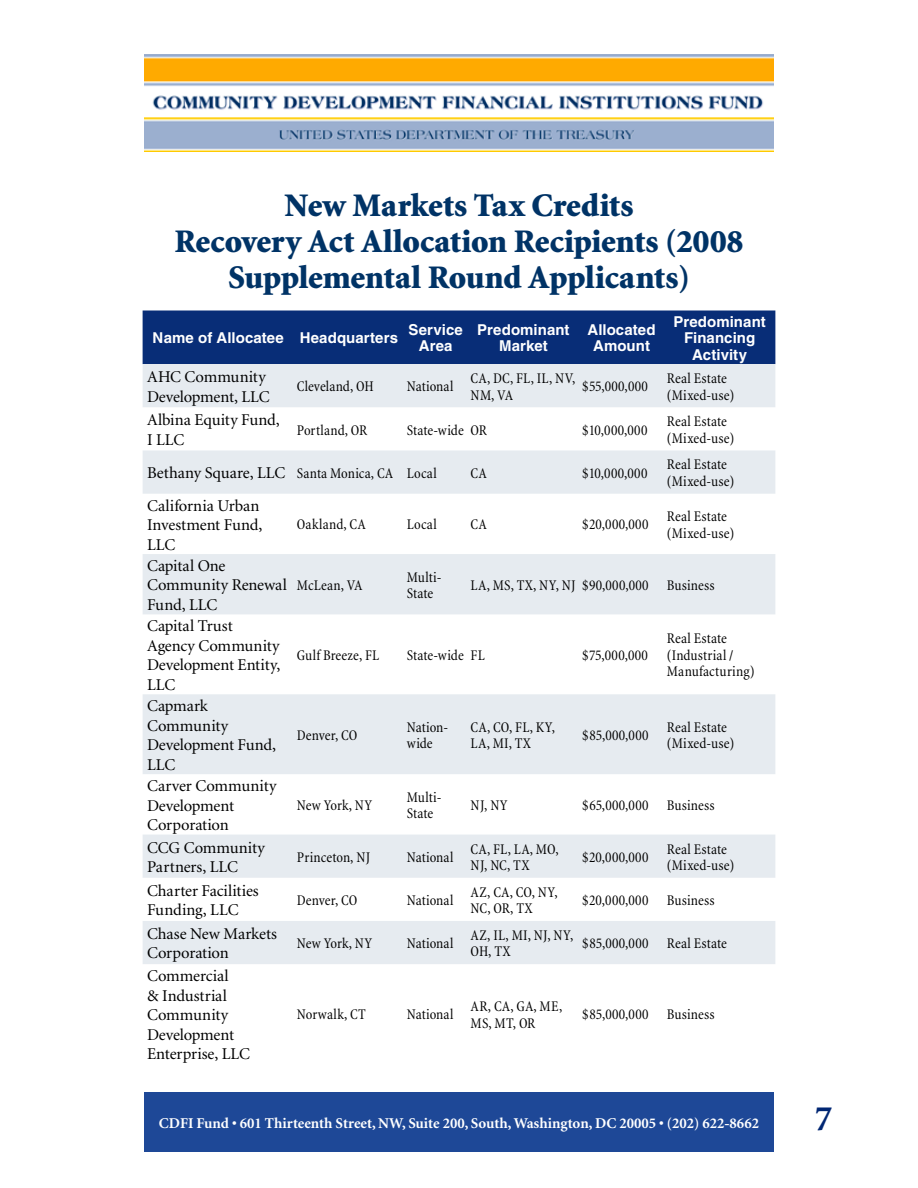
<style>
.page{position:relative;width:918px;height:1188px;background:#fff}
.page>*{position:absolute;margin:0;border:0;box-sizing:border-box;transform-origin:0 0}
.t1{font:700 36px "Minion";color:#002673}
.SECTION_HEADING{font:900 33px/36px "Minion";letter-spacing:-.005em;color:#036;text-align:center}
.TABLE_CATEGORY{font:16.5px/19.5px "Minion";letter-spacing:-.005em;color:#000}
.TABLE_BODY{font:condensed 15px/16.5px "Minion";letter-spacing:.01em;color:#000}
.REV_HEADER{font:700 15px/16.5px "Helvetica";letter-spacing:.005em;color:#fff;text-align:center}
.t2{font:700 15px "Minion";color:#fff}
</style>
<div class="page">
<img style="left:144px;top:54px;width:630px;height:97px">
<div style="left:144px;top:1092px;width:630px;height:60px;background:#1e4897"></div>
<div style="left:143px;top:310px;width:632px;height:54px;background:#082d77"></div>
<svg style="left:143px;top:364px;width:632px;height:600px;fill:#e6ebf0"></svg>
<p class="SECTION_HEADING" style="left:284px;top:188px;width:350px">New Markets Tax Credits</p>
<p class="SECTION_HEADING" style="left:175px;top:224px;width:570px">Recovery Act Allocation Recipients (2008<br>Supplemental Round Applicants)</p>
<p class="REV_HEADER" style="left:153px;top:329px;width:133px">Name of Allocatee</p>
<p class="REV_HEADER" style="left:300px;top:329px;width:100px">Headquarters</p>
<p class="REV_HEADER" style="left:409px;top:321px;width:56px">Service<br>Area</p>
<p class="REV_HEADER" style="left:477px;top:321px;width:94px">Predominant<br>Market</p>
<p class="REV_HEADER" style="left:587px;top:321px;width:70px">Allocated<br>Amount</p>
<p class="REV_HEADER" style="left:673px;top:313px;width:94px">Predominant<br>Financing<br>Activity</p>
<p class="TABLE_CATEGORY" style="left:147px;top:368px;width:124px">AHC Community<br>Development, LLC</p>
<p class="TABLE_BODY" style="left:297px;top:379px;width:78px">Cleveland, OH</p>
<p class="TABLE_BODY" style="left:407px;top:379px;width:48px">National</p>
<p class="TABLE_BODY" style="left:471px;top:370px;width:106px">CA, DC, FL, IL, NV,<br>NM, VA</p>
<p class="TABLE_BODY" style="left:582px;top:379px;width:67px">$55,000,000</p>
<p class="TABLE_BODY" style="left:667px;top:370px;width:69px">Real Estate (Mixed-use)</p>
<p class="TABLE_CATEGORY" style="left:147px;top:411px;width:134px">Albina Equity Fund,<br>I LLC</p>
<p class="TABLE_BODY" style="left:297px;top:422px;width:72px">Portland, OR</p>
<p class="TABLE_BODY" style="left:407px;top:422px;width:58px">State-wide</p>
<p class="TABLE_BODY" style="left:471px;top:422px;width:18px">OR</p>
<p class="TABLE_BODY" style="left:582px;top:422px;width:67px">$10,000,000</p>
<p class="TABLE_BODY" style="left:667px;top:414px;width:69px">Real Estate (Mixed-use)</p>
<p class="TABLE_CATEGORY" style="left:147px;top:464px;width:140px">Bethany Square, LLC</p>
<p class="TABLE_BODY" style="left:297px;top:465px;width:98px">Santa Monica, CA</p>
<p class="TABLE_BODY" style="left:407px;top:465px;width:31px">Local</p>
<p class="TABLE_BODY" style="left:471px;top:465px;width:18px">CA</p>
<p class="TABLE_BODY" style="left:582px;top:465px;width:67px">$10,000,000</p>
<p class="TABLE_BODY" style="left:667px;top:457px;width:69px">Real Estate (Mixed-use)</p>
<p class="TABLE_CATEGORY" style="left:147px;top:496px;width:117px">California Urban<br>Investment Fund,<br>LLC</p>
<p class="TABLE_BODY" style="left:297px;top:517px;width:70px">Oakland, CA</p>
<p class="TABLE_BODY" style="left:407px;top:517px;width:31px">Local</p>
<p class="TABLE_BODY" style="left:471px;top:517px;width:18px">CA</p>
<p class="TABLE_BODY" style="left:582px;top:517px;width:68px">$20,000,000</p>
<p class="TABLE_BODY" style="left:667px;top:509px;width:69px">Real Estate (Mixed-use)</p>
<p class="TABLE_CATEGORY" style="left:147px;top:557px;width:141px">Capital One<br>Community Renewal<br>Fund, LLC</p>
<p class="TABLE_CATEGORY" style="left:147px;top:617px;width:135px">Capital Trust<br>Agency Community<br>Development Entity,<br>LLC</p>
<p class="TABLE_CATEGORY" style="left:147px;top:697px;width:131px">Capmark<br>Community<br>Development Fund,<br>LLC</p>
<p class="TABLE_CATEGORY" style="left:147px;top:777px;width:131px">Carver Community<br>Development<br>Corporation</p>
<p class="TABLE_BODY" style="left:297px;top:577px;width:67px">McLean, VA</p>
<p class="TABLE_BODY" style="left:407px;top:569px;width:36px">Multi-<br>State</p>
<p class="TABLE_BODY" style="left:471px;top:577px;width:180px">LA, MS, TX, NY, NJ $90,000,000</p>
<p class="TABLE_BODY" style="left:667px;top:577px;width:49px">Business</p>
<p class="TABLE_BODY" style="left:297px;top:647px;width:84px">Gulf Breeze, FL</p>
<p class="TABLE_BODY" style="left:407px;top:647px;width:58px">State-wide</p>
<p class="TABLE_BODY" style="left:471px;top:647px;width:16px">FL</p>
<p class="TABLE_BODY" style="left:582px;top:647px;width:67px">$75,000,000</p>
<p class="TABLE_BODY" style="left:667px;top:631px;width:89px">Real Estate (Industrial /<br>Manufacturing)</p>
<p class="TABLE_BODY" style="left:297px;top:727px;width:62px">Denver, CO</p>
<p class="TABLE_BODY" style="left:407px;top:719px;width:43px">Nation&shy;wide</p>
<p class="TABLE_BODY" style="left:471px;top:719px;width:86px">CA, CO, FL, KY,<br>LA, MI, TX</p>
<p class="TABLE_BODY" style="left:582px;top:727px;width:68px">$85,000,000</p>
<p class="TABLE_BODY" style="left:667px;top:719px;width:69px">Real Estate (Mixed-use)</p>
<p class="TABLE_BODY" style="left:297px;top:797px;width:77px">New York, NY</p>
<p class="TABLE_BODY" style="left:407px;top:789px;width:36px">Multi-<br>State</p>
<p class="TABLE_BODY" style="left:471px;top:797px;width:39px">NJ, NY</p>
<p class="TABLE_BODY" style="left:582px;top:797px;width:68px">$65,000,000</p>
<p class="TABLE_BODY" style="left:667px;top:797px;width:49px">Business</p>
<p class="TABLE_CATEGORY" style="left:147px;top:838px;width:119px">CCG Community<br>Partners, LLC</p>
<p class="TABLE_BODY" style="left:297px;top:849px;width:75px">Princeton, NJ</p>
<p class="TABLE_BODY" style="left:407px;top:849px;width:48px">National</p>
<p class="TABLE_BODY" style="left:471px;top:841px;width:89px">CA, FL, LA, MO,<br>NJ, NC, TX</p>
<p class="TABLE_BODY" style="left:582px;top:849px;width:68px">$20,000,000</p>
<p class="TABLE_BODY" style="left:667px;top:841px;width:69px">Real Estate (Mixed-use)</p>
<p class="TABLE_CATEGORY" style="left:147px;top:881px;width:113px">Charter Facilities<br>Funding, LLC</p>
<p class="TABLE_BODY" style="left:297px;top:892px;width:62px">Denver, CO</p>
<p class="TABLE_BODY" style="left:407px;top:892px;width:48px">National</p>
<p class="TABLE_BODY" style="left:471px;top:884px;width:89px">AZ, CA, CO, NY,<br>NC, OR, TX</p>
<p class="TABLE_BODY" style="left:582px;top:892px;width:68px">$20,000,000</p>
<p class="TABLE_BODY" style="left:667px;top:892px;width:49px">Business</p>
<p class="TABLE_CATEGORY" style="left:147px;top:925px;width:132px">Chase New Markets<br>Corporation</p>
<p class="TABLE_BODY" style="left:297px;top:936px;width:77px">New York, NY</p>
<p class="TABLE_BODY" style="left:407px;top:936px;width:48px">National</p>
<p class="TABLE_BODY" style="left:471px;top:927px;width:104px">AZ, IL, MI, NJ, NY,<br>OH, TX</p>
<p class="TABLE_BODY" style="left:582px;top:936px;width:68px">$85,000,000</p>
<p class="TABLE_BODY" style="left:667px;top:936px;width:61px">Real Estate</p>
<p class="TABLE_CATEGORY" style="left:147px;top:967px;width:105px">Commercial<br>&amp; Industrial<br>Community<br>Development<br>Enterprise, LLC</p>
<p class="TABLE_BODY" style="left:297px;top:1007px;width:70px">Norwalk, CT</p>
<p class="TABLE_BODY" style="left:407px;top:1007px;width:48px">National</p>
<p class="TABLE_BODY" style="left:471px;top:999px;width:93px">AR, CA, GA, ME,<br>MS, MT, OR</p>
<p class="TABLE_BODY" style="left:582px;top:1007px;width:68px">$85,000,000</p>
<p class="TABLE_BODY" style="left:667px;top:1007px;width:49px">Business</p>
<p class="t2" style="left:159px;top:1115px;width:602px">CDFI Fund • 601 Thirteenth Street, NW, Suite 200, South, Washington, DC 20005 • (202) 622-8662</p>
<h1 class="t1" style="left:815px;top:1101px;width:19px">7</h1>
</div>
